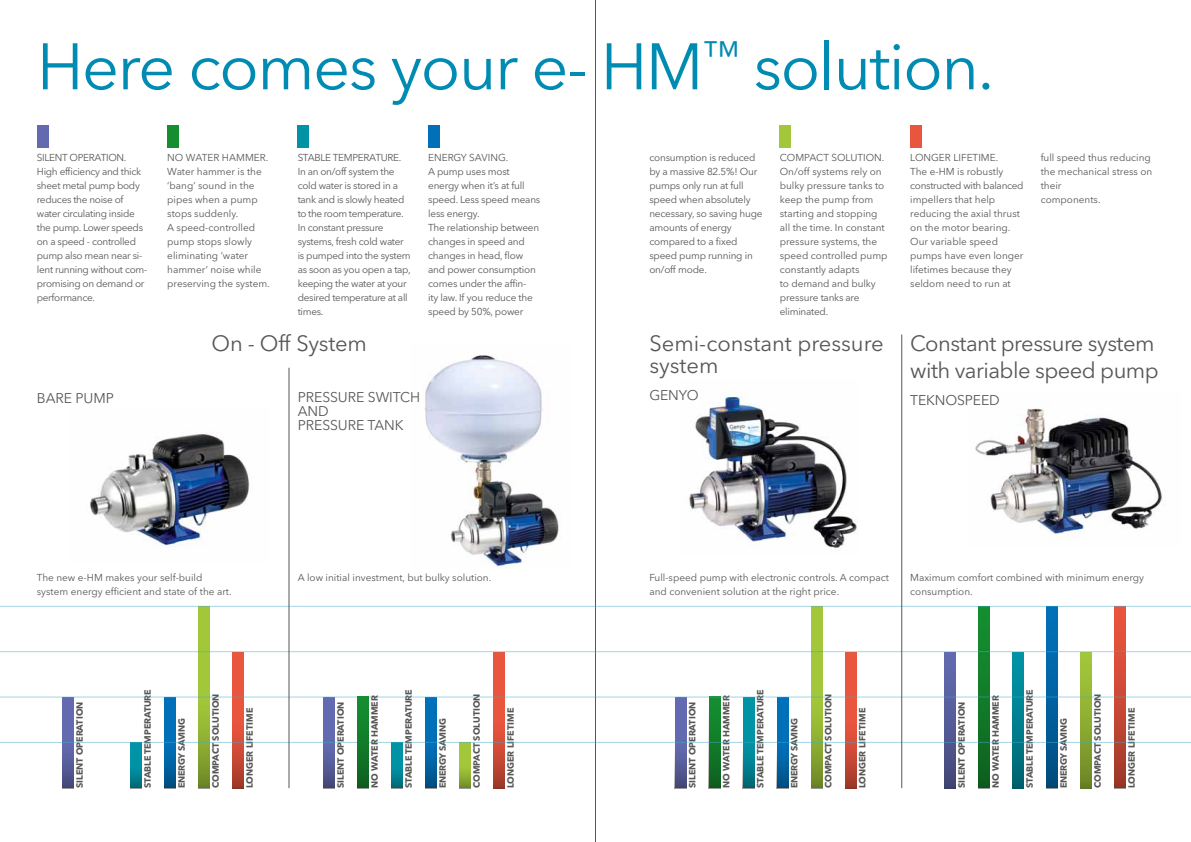
<style>
.page{position:relative;width:1191px;height:842px;background:#fff}
.page>*{position:absolute;margin:0;border:0;box-sizing:border-box;transform-origin:0 0}
.t1{font:65px "Avenir Next LT Pro";letter-spacing:-.025em;color:#008bb3}
.t2{font:22px/27px "Avenir Next LT Pro";letter-spacing:-.025em;color:#575756}
.t3{font:22px/22px "Avenir Next LT Pro";color:#575756}
.t4{font:14px/14px "Avenir Next LT Pro";letter-spacing:-.005em;color:#575756}
.t5{font:10px/14px "Avenir Next LT Pro";letter-spacing:-.02em;color:#575756}
.t6{font:10px/14px "Avenir Next LT Pro";color:#575756}
.t7{font:700 9px "Avenir Next LT Pro";color:#575756}
.t8{font:700 9px "Avenir Next LT Pro";letter-spacing:-.03em;color:#575756}
</style>
<div class="page">
<img style="left:425px;top:355px;width:134px;height:212px">
<img style="left:975px;top:408px;width:190px;height:133px">
<img style="left:689px;top:393px;width:168px;height:156px">
<img style="left:90px;top:434px;width:160px;height:113px">
<div style="left:37px;top:125px;width:11px;height:22px;background:#636aaf"></div>
<div style="left:298px;top:125px;width:11px;height:22px;background:#0093a5"></div>
<div style="left:167px;top:125px;width:12px;height:22px;background:#158e30"></div>
<div style="left:428px;top:125px;width:11px;height:22px;background:#0071b9"></div>
<div style="left:910px;top:125px;width:11px;height:22px;background:#ea553e"></div>
<div style="left:780px;top:125px;width:11px;height:22px;background:#a2c73a"></div>
<div style="left:777px;top:697px;width:11px;height:91px;background:#0071b9"></div>
<div style="left:425px;top:697px;width:12px;height:91px;background:#0071b9"></div>
<div style="left:164px;top:697px;width:12px;height:91px;background:#0071b9"></div>
<div style="left:845px;top:652px;width:11px;height:136px;background:#ea553e"></div>
<div style="left:493px;top:652px;width:12px;height:136px;background:#ea553e"></div>
<div style="left:232px;top:652px;width:12px;height:136px;background:#ea553e"></div>
<div style="left:675px;top:697px;width:11px;height:91px;background:#636aaf"></div>
<div style="left:323px;top:697px;width:11px;height:91px;background:#636aaf"></div>
<div style="left:62px;top:697px;width:12px;height:91px;background:#636aaf"></div>
<div style="left:743px;top:697px;width:11px;height:91px;background:#0093a5"></div>
<div style="left:391px;top:743px;width:12px;height:45px;background:#0093a5"></div>
<div style="left:130px;top:743px;width:12px;height:45px;background:#0093a5"></div>
<div style="left:811px;top:607px;width:11px;height:181px;background:#a2c73a"></div>
<div style="left:198px;top:607px;width:12px;height:181px;background:#a2c73a"></div>
<div style="left:459px;top:743px;width:12px;height:45px;background:#a2c73a"></div>
<svg style="left:944px;top:652px;width:11px;height:136px"></svg>
<svg style="left:675px;top:756px;width:11px;height:32px"></svg>
<svg style="left:323px;top:756px;width:11px;height:32px"></svg>
<svg style="left:62px;top:756px;width:12px;height:32px"></svg>
<svg style="left:978px;top:607px;width:11px;height:181px;background:#117928"></svg>
<svg style="left:709px;top:698px;width:11px;height:90px"></svg>
<svg style="left:1012px;top:652px;width:11px;height:136px"></svg>
<svg style="left:743px;top:756px;width:11px;height:32px"></svg>
<svg style="left:391px;top:773px;width:12px;height:15px"></svg>
<svg style="left:130px;top:773px;width:12px;height:15px"></svg>
<svg style="left:1046px;top:607px;width:11px;height:181px;background:#00609e"></svg>
<svg style="left:777px;top:755px;width:11px;height:33px"></svg>
<svg style="left:425px;top:755px;width:12px;height:33px"></svg>
<svg style="left:164px;top:755px;width:12px;height:33px"></svg>
<svg style="left:1080px;top:652px;width:11px;height:136px"></svg>
<svg style="left:811px;top:721px;width:11px;height:67px"></svg>
<svg style="left:198px;top:721px;width:12px;height:67px"></svg>
<svg style="left:459px;top:772px;width:12px;height:16px"></svg>
<svg style="left:1114px;top:607px;width:11px;height:181px;background:#c84834"></svg>
<svg style="left:845px;top:736px;width:11px;height:52px"></svg>
<svg style="left:493px;top:736px;width:12px;height:52px"></svg>
<svg style="left:232px;top:736px;width:12px;height:52px"></svg>
<hr style="left:595px;top:0;width:1px;height:842px;background:#575756">
<hr style="left:0;top:742px;width:1191px;height:1px;background:#47a8c8">
<hr style="left:0;top:697px;width:1191px;height:1px;background:#47a8c8">
<hr style="left:0;top:651px;width:1191px;height:1px;background:#47a8c8">
<hr style="left:0;top:606px;width:1191px;height:1px;background:#47a8c8">
<svg style="left:357px;top:697px;width:12px;height:91px"></svg>
<hr style="left:289px;top:368px;width:1px;height:420px;background:#575756">
<hr style="left:901px;top:334px;width:1px;height:454px;background:#575756">
<h1 class="t1" style="left:37px;top:28px;width:959px">Here comes your e- HM<sup>™</sup> solution.</h1>
<p class="t5" style="left:37px;top:150px;width:112px;text-indent:72px">on.<br>High efficiency and thick sheet metal pump body reduces the noise of water circulating inside the pump. Lower speeds on a speed - controlled pump also mean near si&shy;lent running without com&shy;promising on demand or performance.</p>
<p class="t5" style="left:37px;top:150px;width:20px">Si lent</p>
<p class="t5" style="left:70px;top:150px;width:20px">operati</p>
<p class="t5" style="left:167px;top:150px;width:27px">No water</p>
<p class="t5" style="left:222px;top:150px;width:9px">hammer</p>
<p class="t5" style="left:266px;top:150px;width:4px">.</p>
<p class="t6" style="left:167px;top:164px;width:104px">Water hammer is the ‘bang’ sound in the pipes when a pump stops suddenly.<br>A speed-controlled pump stops slowly eliminating ‘water hammer’ noise while preserving the system.</p>
<p class="t6" style="left:910px;top:150px;width:115px;text-indent:85px">.<br>The e-HM is robustly constructed with balanced impellers that help reducing the axial thrust on the motor bearing.<br>Our variable speed pumps have even longer lifetimes because they seldom need to run at</p>
<p class="t6" style="left:1040px;top:150px;width:113px">full speed thus reducing the mechanical stress on their<br>components.</p>
<p class="t5" style="left:428px;top:150px;width:114px;text-indent:78px">.<br>A pump uses most energy when it’s at full speed. Less speed means less energy.<br>The relationship between changes in speed and changes in head, flow and power consumption comes under the affin-<br>ity law. If you reduce the speed by 50%, power</p>
<p class="t5" style="left:649px;top:150px;width:115px">consumption is reduced by a massive 82.5%! Our pumps only run at full speed when absolutely necessary, so saving huge amounts of energy compared to a fixed speed pump running in on/off mode.</p>
<p class="t5" style="left:780px;top:150px;width:38px">Com pact</p>
<p class="t5" style="left:298px;top:150px;width:115px;text-indent:83px">ure.<br>In an on/off system the cold water is stored in a tank and is slowly heated to the room temperature.<br>In constant pressure systems, fresh cold water is pumped into the system as soon as you open a tap, keeping the water at your desired temperature at all times.</p>
<p class="t5" style="left:428px;top:150px;width:14px">Energ</p>
<p class="t5" style="left:461px;top:150px;width:34px">y saving</p>
<p class="t6" style="left:780px;top:150px;width:109px;text-indent:52px">solution.<br>O n/off systems rely on bulky pressure tanks to keep the pump from starting and stopping all the time. In constant pressure systems, the speed controlled pump constantly adapts<br>to demand and bulky pressure tanks are eliminated.</p>
<p class="t5" style="left:910px;top:150px;width:21px">Longer</p>
<p class="t5" style="left:953px;top:150px;width:20px">li fetime</p>
<p class="t5" style="left:298px;top:150px;width:43px">Stable tem</p>
<p class="t5" style="left:352px;top:150px;width:13px">perat</p>
<h3 class="t4" style="left:37px;top:391px;width:10px">bare</h3>
<h3 class="t4" style="left:75px;top:391px;width:40px">pump</h3>
<h2 class="t2" style="left:211px;top:330px;width:157px">O n - Off System</h2>
<h2 class="t3" style="left:649px;top:332px;width:236px">Semi-constant pressure system</h2>
<h3 class="t4" style="left:649px;top:388px;width:11px">gen</h3>
<h3 class="t4" style="left:679px;top:388px;width:21px">yo</h3>
<h2 class="t2" style="left:910px;top:330px;width:250px">Constant pressure system with variable speed pump</h2>
<h3 class="t4" style="left:298px;top:390px;width:17px">press</h3>
<h3 class="t4" style="left:338px;top:390px;width:40px">ure switch</h3>
<h3 class="t4" style="left:910px;top:393px;width:91px">Teknospeed</h3>
<h3 class="t4" style="left:298px;top:404px;width:32px">an d press</h3>
<h3 class="t4" style="left:338px;top:418px;width:40px">ure tan</h3>
<h3 class="t4" style="left:395px;top:418px;width:10px">k</h3>
<p class="t6" style="left:37px;top:571px;width:196px">The new e-HM makes your self-build system energy efficient and state of the art.</p>
<p class="t6" style="left:298px;top:571px;width:195px">A low initial investment, but bulky solution.</p>
<p class="t6" style="left:649px;top:571px;width:241px">Full-speed pump with electronic controls. A compact and convenient solution at the right price.</p>
<p class="t6" style="left:910px;top:571px;width:235px">Maximum comfort combined with minimum energy consumption.</p>
<p class="t7" style="left:142px;top:788px;width:99px;rotate:-90deg">Stable temperature</p>
<p class="t7" style="left:1092px;top:788px;width:96px;rotate:-90deg">Compact solution</p>
<p class="t7" style="left:403px;top:788px;width:99px;rotate:-90deg">Stable temperature</p>
<p class="t7" style="left:720px;top:788px;width:95px;rotate:-90deg">no water hammer</p>
<p class="t7" style="left:1024px;top:788px;width:99px;rotate:-90deg">Stable temperature</p>
<p class="t7" style="left:754px;top:788px;width:99px;rotate:-90deg">Stable temperature</p>
<p class="t7" style="left:822px;top:788px;width:96px;rotate:-90deg">Compact solution</p>
<p class="t7" style="left:210px;top:788px;width:96px;rotate:-90deg">Compact solution</p>
<p class="t7" style="left:471px;top:788px;width:96px;rotate:-90deg">Compact solution</p>
<p class="t7" style="left:74px;top:788px;width:88px;rotate:-90deg">Silent operation</p>
<p class="t7" style="left:990px;top:788px;width:95px;rotate:-90deg">no water hammer</p>
<p class="t7" style="left:369px;top:788px;width:95px;rotate:-90deg">no water hammer</p>
<p class="t7" style="left:244px;top:788px;width:81px;rotate:-90deg">Longer lifetime</p>
<p class="t7" style="left:956px;top:788px;width:88px;rotate:-90deg">Silent operation</p>
<p class="t7" style="left:335px;top:788px;width:88px;rotate:-90deg">Silent operation</p>
<p class="t7" style="left:686px;top:788px;width:88px;rotate:-90deg">Silent operation</p>
<p class="t8" style="left:176px;top:788px;width:71px;rotate:-90deg">Energy saving</p>
<p class="t7" style="left:1126px;top:788px;width:81px;rotate:-90deg">Longer lifetime</p>
<p class="t7" style="left:505px;top:788px;width:81px;rotate:-90deg">Longer lifetime</p>
<p class="t7" style="left:856px;top:788px;width:81px;rotate:-90deg">Longer lifetime</p>
<p class="t8" style="left:437px;top:788px;width:71px;rotate:-90deg">Energy saving</p>
<p class="t8" style="left:788px;top:788px;width:71px;rotate:-90deg">Energy saving</p>
<p class="t8" style="left:1058px;top:788px;width:71px;rotate:-90deg">Energy saving</p>
</div>
